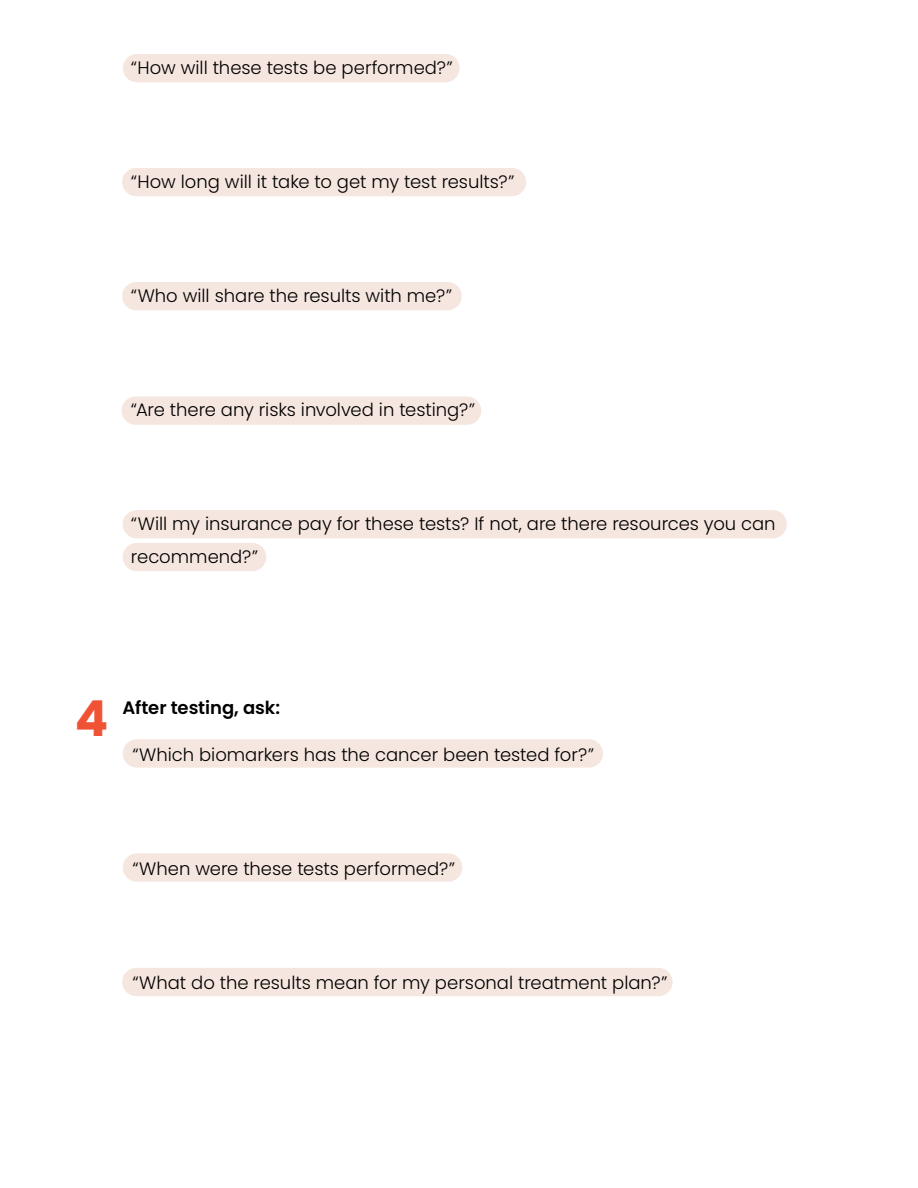
<style>
.page{position:relative;width:918px;height:1188px;background:#fff}
.page>*{position:absolute;margin:0;border:0;box-sizing:border-box;transform-origin:0 0}
.t1{font:700 49.5px "Poppins";color:#f05236}
.Body{font:300 18px/33px "Poppins";color:#000}
.Body-2{font:600 18px "Poppins";letter-spacing:-.005em;color:#000}
</style>
<div class="page">
<div style="left:122px;top:168px;width:404px;height:28px;background:#f5e6df;border-radius:14px"></div>
<div style="left:122px;top:282px;width:340px;height:28px;background:#f5e6df;border-radius:14px"></div>
<div style="left:122px;top:396px;width:359px;height:29px;background:#f5e6df;border-radius:14px"></div>
<div style="left:123px;top:543px;width:143px;height:28px;background:#f5e6df;border-radius:14px"></div>
<div style="left:123px;top:510px;width:664px;height:28px;background:#f5e6df;border-radius:14px"></div>
<div style="left:123px;top:739px;width:480px;height:29px;background:#f5e6df;border-radius:14px"></div>
<div style="left:123px;top:853px;width:339px;height:29px;background:#f5e6df;border-radius:14px"></div>
<div style="left:122px;top:968px;width:551px;height:28px;background:#f5e6df;border-radius:14px"></div>
<div style="left:123px;top:54px;width:337px;height:28px;background:#f5e6df;border-radius:14px"></div>
<p class="Body" style="left:131px;top:52px;width:323px">“How will these tests be performed?”</p>
<p class="Body" style="left:131px;top:166px;width:385px">“How long will it take to get my test results?”</p>
<p class="Body" style="left:131px;top:280px;width:323px">“Who will share the results with me?”</p>
<p class="Body" style="left:131px;top:394px;width:346px">“Are there any risks involved in testing?”</p>
<p class="Body" style="left:131px;top:508px;width:646px">“Will my insurance pay for these tests? If not, are there resources you can recommend?”</p>
<p class="t1" style="left:75px;top:690px;width:35px">4</p>
<p class="Body-2" style="left:123px;top:697px;width:159px">After testing, ask:</p>
<p class="Body" style="left:132px;top:738px;width:463px">“Which biomarkers has the cancer been tested for?”</p>
<p class="Body" style="left:132px;top:852px;width:324px">“When were these tests performed?”</p>
<p class="Body" style="left:132px;top:966px;width:537px">“What do the results mean for my personal treatment plan?”</p>
</div>
